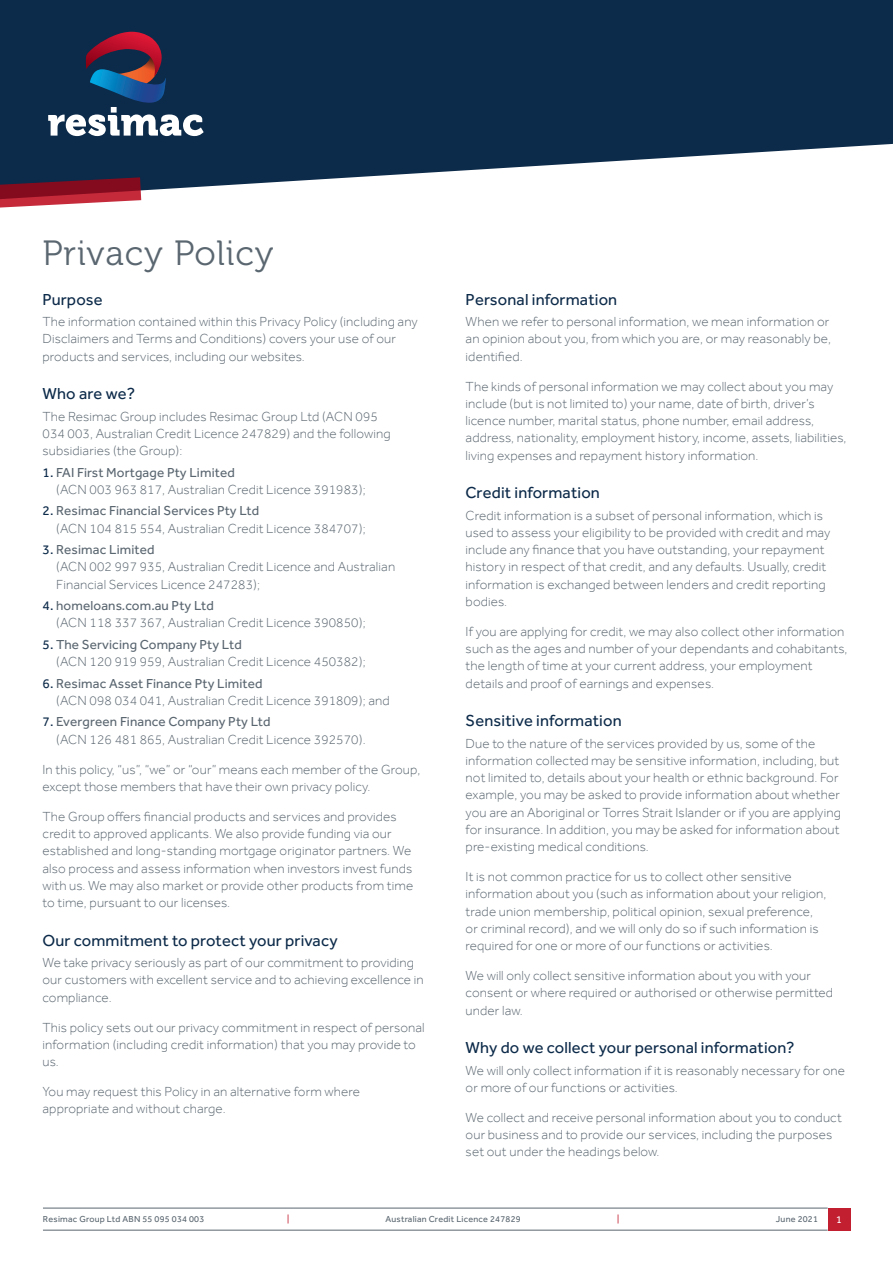
<style>
.page{position:relative;width:893px;height:1263px;background:#fff}
.page>*{position:absolute;margin:0;border:0;box-sizing:border-box;transform-origin:0 0}
.Content_24{font:34.95px "Museo 300";letter-spacing:.02em;color:#5a6670}
.t1{font:16.5px "Effra";letter-spacing:.01em;color:#0c2a49}
.t2{font:300 13.5px/17.2px "Effra";letter-spacing:.01em;color:#5a6670}
.t3{font:10.5px "Effra";color:#fff}
.t4{font:9px "Effra";letter-spacing:.025em;color:#5a6670}
.t5{font:9px "Effra";color:#c21f31}
.s1{font-weight:400;color:#0c2a49}
.s2{font-weight:400}
</style>
<div class="page">
<div style="left:828px;top:1208px;width:22px;height:22px;background:#c21f31"></div>
<hr style="left:43px;top:1208px;width:785px;height:1px;background:#5a6670">
<hr style="left:43px;top:1230px;width:785px;height:1px;background:#5a6670">
<svg style="left:0;top:0;width:893px;height:200px;fill:#0c2a49"></svg>
<svg style="left:0;top:177px;width:141px;height:31px;background:#97384a"></svg>
<svg style="left:48px;top:32px;width:156px;height:104px;background:#404a66"></svg>
<p class="Content_24" style="left:43px;top:234px;width:233px">Privacy Policy</p>
<p class="t1" style="left:43px;top:289px;width:62px">Purpose</p>
<p class="t2" style="left:43px;top:313px;width:377px">The information contained within this Privacy Policy (including any<br>Disclaimers and Terms and Conditions) covers your use of our products and services, including our websites.</p>
<p class="t1" style="left:43px;top:384px;width:94px">Who are we?</p>
<p class="t2" style="left:43px;top:407px;width:350px">The Resimac Group includes Resimac Group Ltd (ACN 095<br>034 003, Australian Credit Licence 247829) and the following subsidiaries (the Group):</p>
<p class="t2" style="left:56px;top:463px;width:311px;text-indent:-14px"><span class="s1">1.</span> <span class="s2">FAI First Mortgage Pty Limited<br></span>(ACN 003 963 817, Australian Credit Licence 391983);</p>
<p class="t2" style="left:56px;top:502px;width:311px;text-indent:-14px"><span class="s1">2.</span> <span class="s2">Resimac Financial Services Pty Ltd<br></span>(ACN 104 815 554, Australian Credit Licence 384707);</p>
<p class="t2" style="left:56px;top:541px;width:341px;text-indent:-14px"><span class="s1">3.</span> <span class="s2">Resimac Limited<br></span>(ACN 002 997 935, Australian Credit Licence and Australian<br>Financial Services Licence 247283);</p>
<p class="t2" style="left:56px;top:597px;width:311px;text-indent:-14px"><span class="s1">4.</span> <span class="s2">homeloans.com.au Pty Ltd<br></span>(ACN 118 337 367, Australian Credit Licence 390850);</p>
<p class="t2" style="left:56px;top:636px;width:311px;text-indent:-14px"><span class="s1">5.</span> <span class="s2">The Servicing Company Pty Ltd<br></span>(ACN 120 919 959, Australian Credit Licence 450382);</p>
<p class="t2" style="left:56px;top:674px;width:335px;text-indent:-14px"><span class="s1">6.</span> <span class="s2">Resimac Asset Finance Pty Limited<br></span>(ACN 098 034 041, Australian Credit Licence 391809); and</p>
<p class="t2" style="left:56px;top:713px;width:311px;text-indent:-14px"><span class="s1">7.</span> <span class="s2">Evergreen Finance Company Pty Ltd<br></span>(ACN 126 481 865, Australian Credit Licence 392570).</p>
<p class="t2" style="left:43px;top:760px;width:379px">In this policy, “us”, “we” or “our” means each member of the Group, except those members that have their own privacy policy.</p>
<p class="t2" style="left:43px;top:808px;width:372px">The Group offers financial products and services and provides credit to approved applicants. We also provide funding via our established and long-standing mortgage originator partners. We also process and assess information when investors invest funds with us. We may also market or provide other products from time to time, pursuant to our licenses.</p>
<p class="t1" style="left:43px;top:930px;width:297px">Our commitment to protect your privacy</p>
<p class="t2" style="left:43px;top:954px;width:383px">We take privacy seriously as part of our commitment to providing our customers with excellent service and to achieving excellence in compliance.</p>
<p class="t2" style="left:43px;top:1018px;width:384px">This policy sets out our privacy commitment in respect of personal information (including credit information) that you may provide to us.</p>
<p class="t2" style="left:43px;top:1083px;width:319px">You may request this Policy in an alternative form where appropriate and without charge.</p>
<p class="t1" style="left:466px;top:289px;width:153px">Personal information</p>
<p class="t2" style="left:466px;top:313px;width:367px">When we refer to personal information, we mean information or an opinion about you, from which you are, or may reasonably be, identified.</p>
<p class="t2" style="left:466px;top:377px;width:382px">The kinds of personal information we may collect about you may include (but is not limited to) your name, date of birth, driver’s licence number, marital status, phone number, email address, address, nationality, employment history, income, assets, liabilities, living expenses and repayment history information.</p>
<p class="t1" style="left:466px;top:483px;width:136px">Credit information</p>
<p class="t2" style="left:466px;top:506px;width:366px">Credit information is a subset of personal information, which is used to assess your eligibility to be provided with credit and may include any finance that you have outstanding, your repayment history in respect of that credit, and any defaults. Usually, credit information is exchanged between lenders and credit reporting bodies.</p>
<p class="t2" style="left:466px;top:623px;width:383px">If you are applying for credit, we may also collect other information such as the ages and number of your dependants and cohabitants, the length of time at your current address, your employment details and proof of earnings and expenses.</p>
<p class="t1" style="left:466px;top:711px;width:158px">Sensitive information</p>
<p class="t2" style="left:466px;top:734px;width:377px">Due to the nature of the services provided by us, some of the information collected may be sensitive information, including, but not limited to, details about your health or ethnic background. For example, you may be asked to provide information about whether you are an Aboriginal or Torres Strait Islander or if you are applying for insurance. In addition, you may be asked for information about pre-existing medical conditions.</p>
<p class="t2" style="left:466px;top:868px;width:362px">It is not common practice for us to collect other sensitive information about you (such as information about your religion, trade union membership, political opinion, sexual preference, or criminal record), and we will only do so if such information is required for one or more of our functions or activities.</p>
<p class="t2" style="left:466px;top:967px;width:369px">We will only collect sensitive information about you with your consent or where required or authorised or otherwise permitted under law.</p>
<p class="t1" style="left:466px;top:1038px;width:330px">Why do we collect your personal information?</p>
<p class="t2" style="left:466px;top:1061px;width:381px">We will only collect information if it is reasonably necessary for one or more of our functions or activities.</p>
<p class="t2" style="left:466px;top:1109px;width:378px">We collect and receive personal information about you to conduct our business and to provide our services, including the purposes set out under the headings below.</p>
<p class="t4" style="left:43px;top:1213px;width:163px">Resimac Group Ltd ABN 55 095 034 003</p>
<p class="t5" style="left:287px;top:1213px;width:4px">|</p>
<p class="t4" style="left:385px;top:1213px;width:137px">Australian Credit Licence 247829</p>
<p class="t5" style="left:617px;top:1213px;width:4px">|</p>
<p class="t4" style="left:776px;top:1213px;width:44px">June 2021</p>
<p class="t3" style="left:836px;top:1213px;width:7px">1</p>
</div>
